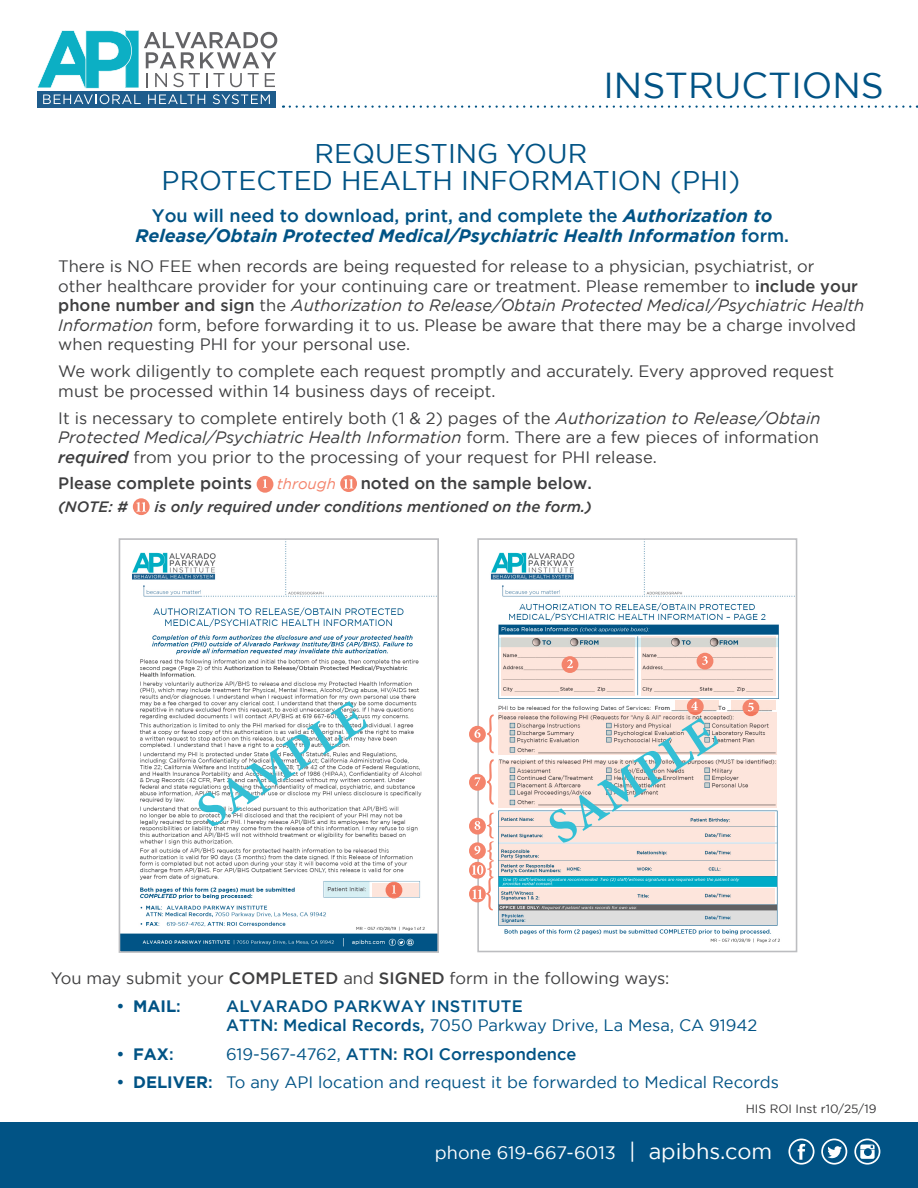
<style>
.page{position:relative;width:918px;height:1188px;background:#fff}
.page>*{position:absolute;margin:0;border:0;box-sizing:border-box;transform-origin:0 0}
.t1{font:36px "Gotham";color:#015385}
.t2{font:27px/27px "Gotham";color:#015385;text-align:center}
.t3{font:italic 700 18px/19.5px "Gotham";color:#015385;text-align:center}
.t4{font:18px "Gotham";color:#fff}
.t5{font:16.5px/19.5px "Gotham";color:#3e3e3f}
.t6{font:500 16.5px/19.5px "Gotham";letter-spacing:.015em;color:#015385}
.t7{font:16.5px "Gotham";color:#015385}
.t8{font:500 16.5px "Gotham";color:#3e3e3f}
.t9{font:700 16.5px "Gotham";color:#015385}
.t10{font:italic 500 15px "Gotham";color:#3e3e3f}
.t11{font:italic 15px "Gotham";color:#f4846c}
.t12{font:12px "Gotham";color:#363536}
.s1{font-weight:500;font-style:normal}
.s2{font-weight:500}
.s3{font-style:italic}
.s4{font-weight:500;font-style:italic}
.s5{font-weight:400}
.s6{font-weight:700}
.s7{font-size:21.75px}
</style>
<div class="page">
<div style="left:37px;top:91px;width:238px;height:17px;background:#1e5c8c"></div>
<svg style="left:37px;top:30px;width:240px;height:74px"></svg>
<svg style="left:290px;top:105px;width:628px;height:3px"></svg>
<div style="left:0;top:1122px;width:918px;height:66px;background:#015385"></div>
<svg style="left:798px;top:1144px;width:7px;height:16px"></svg>
<div style="left:821px;top:1139px;width:26px;height:26px;border:2px solid #fff;border-radius:50%"></div>
<div style="left:788px;top:1139px;width:27px;height:26px;border:2px solid #fff;border-radius:50%"></div>
<div style="left:854px;top:1139px;width:26px;height:26px;border:2px solid #fff;border-radius:50%"></div>
<svg style="left:827px;top:1146px;width:15px;height:12px"></svg>
<svg style="left:860px;top:1145px;width:15px;height:14px"></svg>
<img style="left:122px;top:541px;width:314px;height:409px">
<div style="left:119px;top:538px;width:320px;height:415px;border:2px solid #bcbdc0"></div>
<svg style="left:197px;top:701px;width:170px;height:125px"></svg>
<svg style="left:386px;top:882px;width:16px;height:17px"></svg>
<div style="left:257px;top:476px;width:16px;height:17px;background:#f4846c;border-radius:50%"></div>
<svg style="left:263px;top:479px;width:4px;height:9px"></svg>
<img style="left:480px;top:541px;width:314px;height:402px">
<div style="left:477px;top:538px;width:320px;height:414px;border:2px solid #bcbdc0"></div>
<div style="left:469px;top:726px;width:17px;height:17px;background:#f4846c;border-radius:50%"></div>
<svg style="left:474px;top:729px;width:7px;height:9px"></svg>
<div style="left:469px;top:774px;width:17px;height:17px;background:#f4846c;border-radius:50%"></div>
<svg style="left:475px;top:777px;width:6px;height:9px"></svg>
<svg style="left:469px;top:818px;width:17px;height:17px"></svg>
<svg style="left:469px;top:842px;width:17px;height:17px"></svg>
<svg style="left:487px;top:714px;width:7px;height:39px"></svg>
<svg style="left:487px;top:759px;width:7px;height:46px"></svg>
<svg style="left:502px;top:638px;width:133px;height:58px;background:#eedbd3"></svg>
<svg style="left:642px;top:637px;width:134px;height:59px;background:#eedbd3"></svg>
<div style="left:732px;top:700px;width:44px;height:10px;background:#fde3d8"></div>
<div style="left:675px;top:700px;width:43px;height:10px;background:#fde3d8"></div>
<div style="left:742px;top:699px;width:17px;height:17px;background:#f4846c;border-radius:50%"></div>
<svg style="left:748px;top:703px;width:6px;height:8px"></svg>
<div style="left:687px;top:698px;width:17px;height:17px;background:#f4846c;border-radius:50%"></div>
<svg style="left:691px;top:702px;width:7px;height:8px"></svg>
<div style="left:697px;top:653px;width:16px;height:17px;background:#f4846c;border-radius:50%"></div>
<svg style="left:702px;top:656px;width:6px;height:9px"></svg>
<div style="left:562px;top:656px;width:16px;height:17px;background:#f4846c;border-radius:50%"></div>
<svg style="left:567px;top:659px;width:6px;height:9px"></svg>
<svg style="left:498px;top:712px;width:279px;height:42px;background:#e8d1c9"></svg>
<svg style="left:498px;top:760px;width:279px;height:47px;background:#ead5cd"></svg>
<svg style="left:500px;top:813px;width:275px;height:29px;background:#efdcd6"></svg>
<div style="left:500px;top:861px;width:275px;height:15px;background:#fde5dc"></div>
<div style="left:500px;top:888px;width:275px;height:15px;background:#fde5dc"></div>
<svg style="left:372px;top:883px;width:46px;height:14px"></svg>
<div style="left:500px;top:845px;width:275px;height:15px;background:#fde5dc"></div>
<svg style="left:548px;top:718px;width:170px;height:125px;background:#dbd7d3"></svg>
<svg style="left:469px;top:862px;width:17px;height:17px"></svg>
<svg style="left:469px;top:886px;width:17px;height:16px"></svg>
<svg style="left:472px;top:813px;width:22px;height:97px"></svg>
<div style="left:340px;top:475px;width:17px;height:17px;background:#f4846c;border-radius:50%"></div>
<svg style="left:344px;top:479px;width:9px;height:10px"></svg>
<div style="left:133px;top:498px;width:17px;height:17px;background:#f4846c;border-radius:50%"></div>
<svg style="left:136px;top:502px;width:10px;height:10px"></svg>
<p class="t1" style="left:603px;top:66px;width:282px">INSTRUCTIONS</p>
<p class="t2" style="left:162px;top:139px;width:580px">REQUESTING YOUR<br>PROTECTED HEALTH INFORMATION (PHI)</p>
<p class="t3" style="left:135px;top:206px;width:655px"><span class="s1">You will need to download, print, and complete the</span> Authorization to<br>Release/Obtain Protected Medical/Psychiatric Health Information <span class="s1">form.</span></p>
<p class="t5" style="left:58px;top:256px;width:807px">There is NO FEE when records are being requested for release to a physician, psychiatrist, or<br>other healthcare provider for your continuing care or treatment. Please remember to <span class="s2">include your phone number and sign</span> the <span class="s3">Authorization to Release/Obtain Protected Medical/Psychiatric Health Information</span> form, before forwarding it to us. Please be aware that there may be a charge involved when requesting PHI for your personal use.</p>
<p class="t5" style="left:58px;top:361px;width:777px">We work diligently to complete each request promptly and accurately. Every approved request must be processed within 14 business days of receipt.</p>
<p class="t5" style="left:58px;top:408px;width:764px;text-align:justify">It is necessary to complete entirely both (1 &amp; 2) pages of the <span class="s3">Authorization to Release/Obtain Protected Medical/Psychiatric Health Information</span> form. There are a few pieces of information <span class="s4">required</span> from you prior to the processing of your request for PHI release.</p>
<p class="t8" style="left:58px;top:474px;width:195px">Please complete points</p>
<p class="t11" style="left:277px;top:475px;width:61px">through</p>
<p class="t8" style="left:361px;top:474px;width:233px">noted on the sample below.</p>
<p class="t10" style="left:58px;top:498px;width:71px">(NOTE: #</p>
<p class="t10" style="left:155px;top:498px;width:439px">is only required under conditions mentioned on the form.)</p>
<p class="t5" style="left:51px;top:968px;width:620px">You may submit your <span class="s2">COMPLETED</span> and <span class="s2">SIGNED</span> form in the following ways:</p>
<p class="t9" style="left:117px;top:997px;width:66px"><span class="s2">•</span> MAIL<span class="s2">:</span></p>
<p class="t6" style="left:226px;top:996px;width:533px">ALVARADO PARKWAY INSTITUTE<br>ATTN: Medical Records, <span class="s5">7050 Parkway Drive, La Mesa, CA 91942</span></p>
<p class="t9" style="left:117px;top:1044px;width:59px"><span class="s2">•</span> FAX<span class="s2">:</span></p>
<p class="t6" style="left:226px;top:1044px;width:352px"><span class="s5">619-567-4762,</span> ATTN: ROI Correspondence</p>
<p class="t7" style="left:117px;top:1073px;width:664px"><span class="s2">•</span> <span class="s6">DELIVER</span><span class="s2">:</span> To any API location and request it be forwarded to Medical Records</p>
<p class="t12" style="left:746px;top:1103px;width:132px">HIS ROI Inst r10/25/19</p>
<p class="t4" style="left:435px;top:1143px;width:339px">phone 619-667-6013 <span class="s7">| apibhs.com</span></p>
</div>
